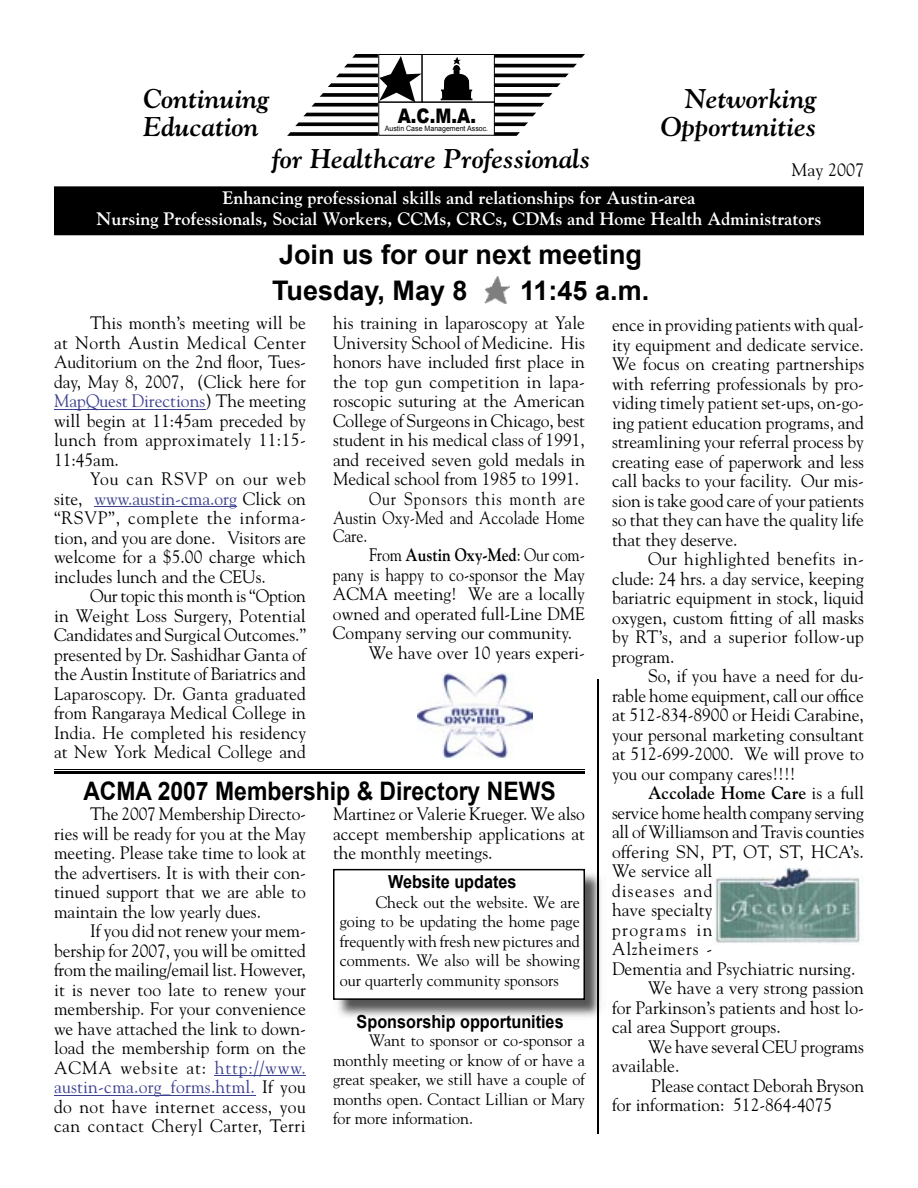
<style>
.page{position:relative;width:918px;height:1188px;background:#fff}
.page>*{position:absolute;margin:0;border:0;box-sizing:border-box;transform-origin:0 0}
.t1{font:italic 700 27px/28.5px "Goudy";color:#000}
.t2{font:700 27px/36px "Arial";color:#000}
.t3{font:700 25.5px "Arial";color:#000;scale:.9 1}
.t4{font:900 20.1px "Arial";color:#000;scale:.84 1}
.t5{font:18px/19.5px "Goudy";color:#000;text-align:justify}
.t6{font:700 18px/21.6px "Goudy";color:#fff;text-align:center}
.t7{font:18px "Goudy";color:#000;scale:.87 1}
.t8{font:18px "Goudy";letter-spacing:.02em;color:#000}
.t9{font:700 18px "Arial";color:#000;scale:.9 1}
.t10{font:700 18px "Goudy";color:#000;scale:.87 1}
.t11{font:18px "Goudy";letter-spacing:.06em;color:#000;scale:.87 1}
.t12{font:700 18px "Goudy";color:#000}
.t13{font:18px "Goudy";letter-spacing:.07em;color:#000}
.t14{font:18px "Goudy";letter-spacing:.045em;color:#000}
.t15{font:18px "Goudy";letter-spacing:.085em;color:#000}
.t16{font:16.5px/19.5px "Goudy";color:#000;text-align:justify}
.t17{font:7.35px "Arial";color:#000;scale:.96 1}
.s1{color:#3a3f8e}
.s2{font-weight:400}
</style>
<div class="page">
<img style="left:337px;top:870px;width:264px;height:150px">
<svg style="left:333px;top:869px;width:252px;height:131px"></svg>
<div style="left:54px;top:186px;width:810px;height:49px;background:#000"></div>
<svg style="left:287px;top:132px;width:91px;height:4px"></svg>
<svg style="left:295px;top:122px;width:83px;height:4px"></svg>
<svg style="left:303px;top:113px;width:75px;height:3px"></svg>
<svg style="left:495px;top:54px;width:90px;height:4px"></svg>
<svg style="left:495px;top:64px;width:82px;height:3px"></svg>
<svg style="left:495px;top:74px;width:74px;height:3px"></svg>
<svg style="left:495px;top:83px;width:66px;height:4px"></svg>
<svg style="left:495px;top:93px;width:57px;height:4px"></svg>
<svg style="left:495px;top:103px;width:49px;height:4px"></svg>
<svg style="left:495px;top:113px;width:41px;height:3px"></svg>
<svg style="left:495px;top:122px;width:33px;height:4px"></svg>
<svg style="left:495px;top:132px;width:25px;height:4px"></svg>
<svg style="left:441px;top:57px;width:32px;height:43px"></svg>
<svg style="left:312px;top:54px;width:109px;height:53px"></svg>
<div style="left:378px;top:102px;width:117px;height:34px;border:1px solid #000"></div>
<div style="left:422px;top:54px;width:73px;height:49px;border:1px solid #000"></div>
<div style="left:378px;top:54px;width:45px;height:49px;border:1px solid #000"></div>
<hr style="left:54px;top:409px;width:151px;height:1px;background:#3a3f8e">
<hr style="left:95px;top:506px;width:142px;height:1px;background:#3a3f8e">
<img style="left:485px;top:276px;width:25px;height:27px">
<hr style="left:54px;top:769px;width:531px;height:1px;background:#000">
<hr style="left:54px;top:772px;width:531px;height:2px;background:#000">
<hr style="left:215px;top:1075px;width:91px;height:1px;background:#3a3f8e">
<hr style="left:54px;top:1095px;width:201px;height:1px;background:#3a3f8e">
<hr style="left:598px;top:680px;width:1px;height:454px;background:#000">
<img style="left:417px;top:672px;width:116px;height:87px">
<img style="left:712px;top:867px;width:148px;height:76px">
<h1 class="t1" style="left:143px;top:83px;width:128px">Continuing<br>Education</h1>
<h1 class="t1" style="left:661px;top:83px;width:158px;text-align:right">Networking<br>Opportunities</h1>
<h1 class="t1" style="left:273px;top:143px;width:320px">for Healthcare Professionals</h1>
<p class="t4" style="left:398px;top:105px;width:95px">A.C.M.A.</p>
<p class="t17" style="left:385px;top:125px;width:109px">Austin Case Management Assoc.</p>
<p class="t5" style="left:792px;top:160px;width:74px">May 2007</p>
<p class="t6" style="left:96px;top:186px;width:727px">Enhancing professional skills and relationships for Austin-area<br>Nursing Professionals, Social Workers, CCMs, CRCs, CDMs and Home Health Administrators</p>
<h1 class="t2" style="left:272px;top:237px;width:372px">Join us for our next meeting<br>Tuesday, May 8</h1>
<h1 class="t2" style="left:520px;top:273px;width:131px">11:45 a.m.</h1>
<p class="t5" style="left:54px;top:312px;width:253px;text-indent:36px">This month’s meeting will be at North Austin Medical Center Auditorium on the 2nd floor, Tues&shy;day, May 8, 2007, (Click here for <span class="s1">MapQuest Directions</span>) The meeting will begin at 11:45am preceded by lunch from approximately 11:15- 11:45am.</p>
<p class="t5" style="left:54px;top:468px;width:254px;text-indent:36px">You can RSVP on our web site, <span class="s1">www.austin-cma.org</span> Click on “RSVP”, complete the informa&shy;tion, and you are done. Visitors are welcome for a $5.00 charge which includes lunch and the CEUs.</p>
<p class="t5" style="left:54px;top:585px;width:254px;text-indent:36px">Our topic this month is “Option in Weight Loss Surgery, Potential Candidates and Surgical Outcomes.” presented by Dr. Sashidhar Ganta of the Austin Institute of Bariatrics and Laparoscopy. Dr. Ganta graduated from Rangaraya Medical College in India. He completed his residency at New York Medical College and</p>
<p class="t5" style="left:333px;top:312px;width:254px">his training in laparoscopy at Yale</p>
<p class="t5" style="left:333px;top:332px;width:253px">University School of Medicine. His</p>
<p class="t5" style="left:333px;top:351px;width:254px">honors have included first place in</p>
<p class="t8" style="left:333px;top:370px;width:254px">the top gun competition in lapa-</p>
<p class="t5" style="left:333px;top:390px;width:254px">roscopic suturing at the American</p>
<p class="t5" style="left:333px;top:410px;width:253px">College of Surgeons in Chicago, best</p>
<p class="t5" style="left:333px;top:429px;width:253px">student in his medical class of 1991,</p>
<p class="t5" style="left:333px;top:449px;width:254px">and received seven gold medals in</p>
<p class="t5" style="left:333px;top:468px;width:248px">Medical school from 1985 to 1991.</p>
<p class="t11" style="left:369px;top:487px;width:250px">Our Sponsors this month are</p>
<p class="t7" style="left:333px;top:507px;width:291px">Austin Oxy-Med and Accolade Home</p>
<p class="t7" style="left:333px;top:524px;width:41px">Care.</p>
<p class="t10" style="left:369px;top:544px;width:250px"><span class="s2">From</span> Austin Oxy-Med<span class="s2">: Our com-</span></p>
<p class="t7" style="left:333px;top:563px;width:291px">pany is happy to co-sponsor the May</p>
<p class="t5" style="left:333px;top:584px;width:254px">ACMA meeting! We are a locally</p>
<p class="t5" style="left:333px;top:603px;width:254px">owned and operated full-Line DME</p>
<p class="t5" style="left:333px;top:623px;width:241px">Company serving our community.</p>
<p class="t5" style="left:369px;top:642px;width:217px">We have over 10 years experi-</p>
<h2 class="t3" style="left:83px;top:777px;width:526px">ACMA 2007 Membership &amp; Directory NEWS</h2>
<p class="t5" style="left:333px;top:804px;width:254px">Martinez or Valerie Krueger. We also accept membership applications at the monthly meetings.</p>
<p class="t9" style="left:388px;top:872px;width:144px">Website updates</p>
<p class="t5" style="left:54px;top:804px;width:254px;text-indent:36px">The 2007 Membership Directo&shy;ries will be ready for you at the May meeting. Please take time to look at the advertisers. It is with their con&shy;tinued support that we are able to maintain the low yearly dues.</p>
<p class="t5" style="left:54px;top:921px;width:254px;text-indent:36px">If you did not renew your mem&shy;bership for 2007, you will be omitted from the mailing/email list. However, it is never too late to renew your membership. For your convenience we have attached the link to down&shy;load the membership form on the ACMA website at: <span class="s1">http://www. austin-cma.org_forms.html.</span> If you do not have internet access, you can contact Cheryl Carter, Terri</p>
<p class="t16" style="left:340px;top:892px;width:242px;text-indent:36px">Check out the website. We are going to be updating the home page frequently with fresh new pictures and comments. We also will be showing our quarterly community sponsors</p>
<p class="t9" style="left:357px;top:1011px;width:232px">Sponsorship opportunities</p>
<p class="t16" style="left:333px;top:1030px;width:254px;text-indent:36px">Want to sponsor or co-sponsor a monthly meeting or know of or have a great speaker, we still have a couple of months open. Contact Lillian or Mary for more information.</p>
<p class="t5" style="left:612px;top:315px;width:254px">ence in providing patients with qual&shy;ity equipment and dedicate service.<br>We focus on creating partnerships with referring professionals by pro&shy;viding timely patient set-ups, on-go&shy;ing patient education programs, and streamlining your referral process by creating ease of paperwork and less call backs to your facility. Our mis&shy;sion is take good care of your patients so that they can have the quality life that they deserve.</p>
<p class="t5" style="left:612px;top:549px;width:253px;text-indent:36px">Our highlighted benefits in&shy;clude: 24 hrs. a day service, keeping bariatric equipment in stock, liquid oxygen, custom fitting of all masks by RT’s, and a superior follow-up program.</p>
<p class="t5" style="left:612px;top:666px;width:254px;text-indent:36px">So, if you have a need for du&shy;rable home equipment, call our office at 512-834-8900 or Heidi Carabine, your personal marketing consultant at 512-699-2000. We will prove to you our company cares!!!!</p>
<p class="t12" style="left:648px;top:782px;width:218px">Accolade Home Care <span class="s2">is a full</span></p>
<p class="t5" style="left:612px;top:802px;width:253px">service home health company serving</p>
<p class="t5" style="left:612px;top:822px;width:254px">all of Williamson and Travis counties</p>
<p class="t8" style="left:612px;top:841px;width:253px">offering SN, PT, OT, ST, HCA’s.</p>
<p class="t5" style="left:612px;top:861px;width:102px">We service all</p>
<p class="t13" style="left:612px;top:880px;width:102px">diseases and</p>
<p class="t5" style="left:612px;top:900px;width:102px">have specialty</p>
<p class="t15" style="left:612px;top:919px;width:102px">programs in</p>
<p class="t14" style="left:612px;top:938px;width:102px">Alzheimers -</p>
<p class="t5" style="left:612px;top:958px;width:245px">Dementia and Psychiatric nursing.</p>
<p class="t5" style="left:648px;top:978px;width:217px">We have a very strong passion</p>
<p class="t5" style="left:612px;top:997px;width:253px">for Parkinson’s patients and host lo-</p>
<p class="t5" style="left:612px;top:1017px;width:170px">cal area Support groups.</p>
<p class="t5" style="left:648px;top:1036px;width:217px">We have several CEU programs</p>
<p class="t5" style="left:612px;top:1056px;width:69px">available.</p>
<p class="t5" style="left:651px;top:1075px;width:214px">Please contact Deborah Bryson</p>
<p class="t5" style="left:612px;top:1095px;width:222px">for information: 512-864-4075</p>
</div>
